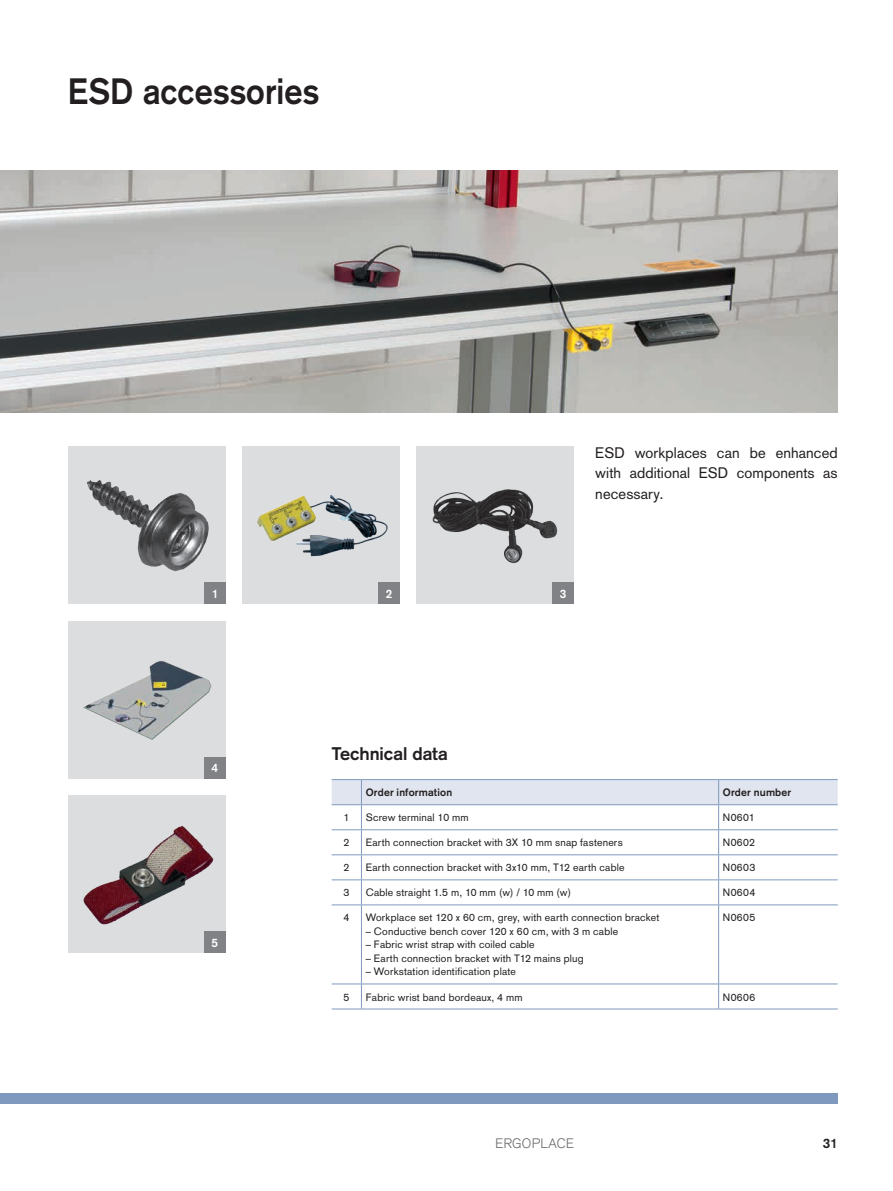
<style>
.page{position:relative;width:893px;height:1191px;background:#fff}
.page>*{position:absolute;margin:0;border:0;box-sizing:border-box;transform-origin:0 0}
.t1{font:700 36px "Akzidenz Grotesk";letter-spacing:.01em;color:#231f20;scale:.9 1}
.t2{font:700 18px "Akzidenz Grotesk";color:#231f20}
.t3{font:15px/20.2px "Akzidenz Grotesk";letter-spacing:.005em;color:#231f20;text-align:justify}
.t4{font:300 13.5px "Akzidenz Grotesk";letter-spacing:.025em;color:#6c6d70}
.t5{font:700 13.5px "Akzidenz Grotesk";color:#231f20}
.t6{font:700 12px "Akzidenz Grotesk";color:#fff}
.t7{font:10.5px "Akzidenz Grotesk";letter-spacing:.02em;color:#231f20}
.t8{font:700 10.5px "Akzidenz Grotesk";letter-spacing:.015em;color:#231f20}
</style>
<div class="page">
<div style="left:0;top:1093px;width:838px;height:10px;background:#7f99be"></div>
<img style="left:0;top:170px;width:838px;height:242px">
<div style="left:68px;top:795px;width:158px;height:157px;background:#dcdddf"></div>
<img style="left:83px;top:826px;width:131px;height:99px">
<div style="left:416px;top:446px;width:158px;height:158px;background:#dcdddf"></div>
<img style="left:432px;top:489px;width:126px;height:75px">
<div style="left:68px;top:621px;width:157px;height:157px;background:#dcdddf"></div>
<img style="left:83px;top:661px;width:129px;height:79px">
<div style="left:68px;top:446px;width:158px;height:158px;background:#dcdddf"></div>
<img style="left:87px;top:480px;width:122px;height:91px">
<div style="left:242px;top:446px;width:158px;height:158px;background:#dcdddf"></div>
<img style="left:257px;top:495px;width:131px;height:62px">
<div style="left:204px;top:583px;width:22px;height:21px;background:#808285"></div>
<div style="left:378px;top:583px;width:22px;height:21px;background:#808285"></div>
<div style="left:204px;top:757px;width:21px;height:21px;background:#808285"></div>
<div style="left:204px;top:931px;width:21px;height:21px;background:#808285"></div>
<div style="left:552px;top:583px;width:22px;height:21px;background:#808285"></div>
<hr style="left:718px;top:905px;width:1px;height:78px;background:#7f99be">
<hr style="left:361px;top:983px;width:358px;height:1px;background:#7f99be">
<hr style="left:719px;top:983px;width:119px;height:1px;background:#7f99be">
<svg style="left:718px;top:984px;width:1px;height:24px"></svg>
<hr style="left:361px;top:1008px;width:358px;height:1px;background:#7f99be">
<hr style="left:719px;top:1008px;width:119px;height:1px;background:#7f99be">
<svg style="left:332px;top:779px;width:506px;height:126px"></svg>
<hr style="left:361px;top:905px;width:1px;height:78px;background:#7f99be">
<svg style="left:332px;top:983px;width:30px;height:26px"></svg>
<h1 class="t1" style="left:68px;top:70px;width:280px">ESD accessories</h1>
<p class="t6" style="left:212px;top:586px;width:8px">1</p>
<p class="t6" style="left:386px;top:586px;width:8px">2</p>
<h3 class="t3" style="left:595px;top:443px;width:244px">ESD workplaces can be enhanced with additional ESD components as necessary.</h3>
<p class="t6" style="left:560px;top:586px;width:8px">3</p>
<p class="t6" style="left:211px;top:761px;width:8px">4</p>
<p class="t6" style="left:211px;top:935px;width:8px">5</p>
<h2 class="t2" style="left:332px;top:743px;width:118px">Technical data</h2>
<p class="t8" style="left:366px;top:786px;width:88px">Order information</p>
<p class="t8" style="left:723px;top:786px;width:70px">Order number</p>
<p class="t7" style="left:343px;top:811px;width:7px">1</p>
<p class="t7" style="left:366px;top:811px;width:104px">Screw terminal 10 mm</p>
<p class="t7" style="left:723px;top:811px;width:33px">N0601</p>
<p class="t7" style="left:343px;top:836px;width:7px">2</p>
<p class="t7" style="left:366px;top:836px;width:259px">Earth connection bracket with 3X 10 mm snap fasteners</p>
<p class="t7" style="left:723px;top:836px;width:34px">N0602</p>
<p class="t7" style="left:343px;top:861px;width:7px">2</p>
<p class="t7" style="left:366px;top:861px;width:260px">Earth connection bracket with 3x10 mm, T12 earth cable</p>
<p class="t7" style="left:723px;top:861px;width:34px">N0603</p>
<p class="t7" style="left:343px;top:886px;width:7px">3</p>
<p class="t7" style="left:366px;top:886px;width:207px">Cable straight 1.5 m, 10 mm (w) / 10 mm (w)</p>
<p class="t7" style="left:723px;top:886px;width:34px">N0604</p>
<p class="t7" style="left:343px;top:911px;width:7px">4</p>
<p class="t7" style="left:366px;top:911px;width:295px">Workplace set 120 x 60 cm, grey, with earth connection bracket</p>
<p class="t7" style="left:366px;top:925px;width:254px">– Conductive bench cover 120 x 60 cm, with 3 m cable</p>
<p class="t7" style="left:366px;top:938px;width:171px">– Fabric wrist strap with coiled cable</p>
<p class="t7" style="left:366px;top:952px;width:219px">– Earth connection bracket with T12 mains plug</p>
<p class="t7" style="left:366px;top:965px;width:152px">– Workstation identification plate</p>
<p class="t7" style="left:723px;top:911px;width:34px">N0605</p>
<p class="t7" style="left:343px;top:990px;width:7px">5</p>
<p class="t7" style="left:366px;top:990px;width:158px">Fabric wrist band bordeaux, 4 mm</p>
<p class="t7" style="left:723px;top:990px;width:34px">N0606</p>
<p class="t4" style="left:495px;top:1135px;width:80px">ERGOPLACE</p>
<p class="t5" style="left:823px;top:1135px;width:17px">31</p>
</div>
